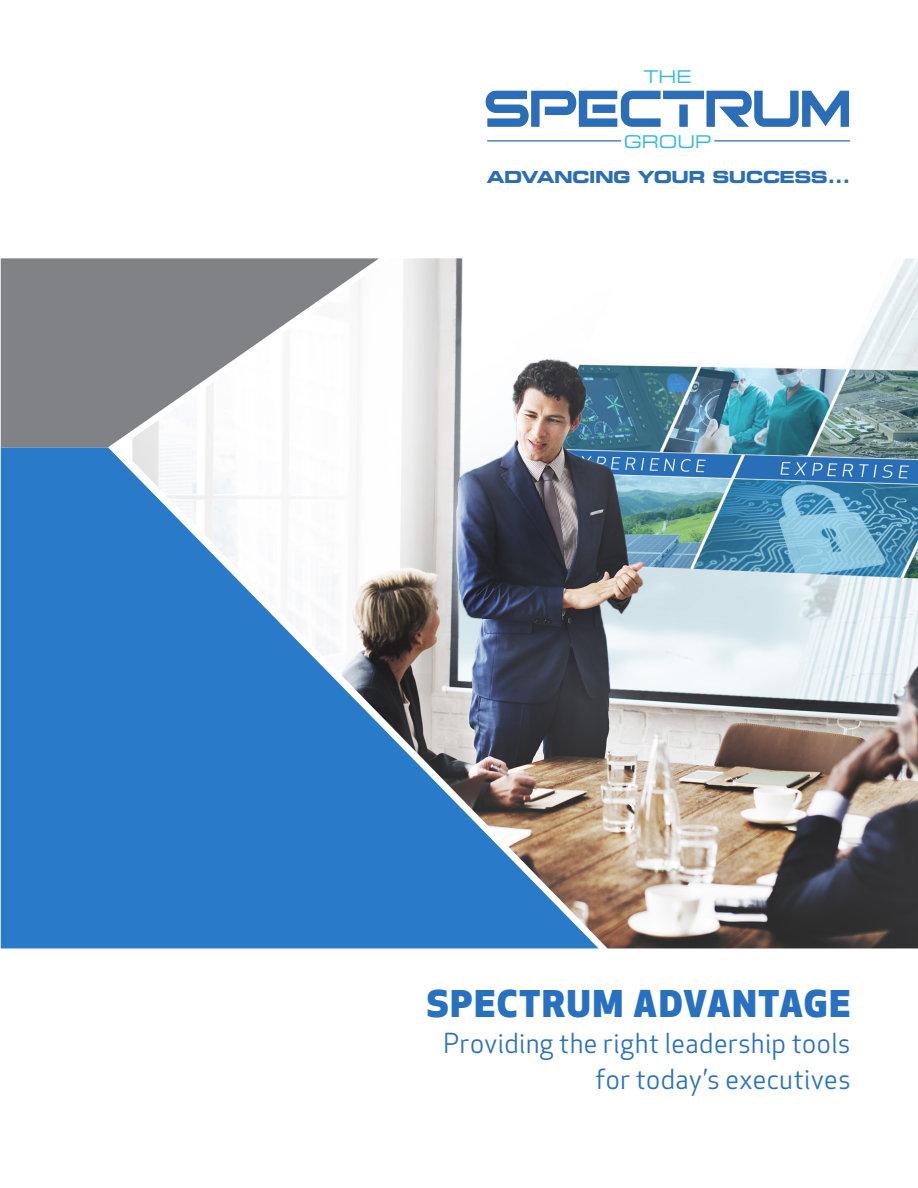
<style>
.page{position:relative;width:918px;height:1188px;background:#fff}
.page>*{position:absolute;margin:0;border:0;box-sizing:border-box;transform-origin:0 0}
.t1{font:700 70.2px "Bitsumishi Pro";color:#2b6eb7}
.body_copy{font:800 36px "Apex New";letter-spacing:.05em;color:#2871c0}
.body_copy-2{font:27px/36px "Apex New";letter-spacing:.025em;color:#2871c0;text-align:right}
.t2{font:expanded 17.55px "Square 721 BT";color:#33b7e3}
.t3{font:700 expanded 16.65px "Square 721 BT";letter-spacing:-.03em;color:#2b6eb7}
</style>
<div class="page">
<hr style="left:714px;top:140px;width:136px;height:2px;background:#2b6eb7">
<hr style="left:487px;top:140px;width:134px;height:2px;background:#2b6eb7">
<div style="left:1px;top:447px;width:131px;height:501px;background:#297ac8"></div>
<div style="left:1px;top:258px;width:131px;height:189px;background:#818285"></div>
<img style="left:132px;top:258px;width:786px;height:690px">
<p class="t2" style="left:644px;top:66px;width:49px">THE</p>
<p class="t1" style="left:485px;top:81px;width:367px">spectrum</p>
<p class="t2" style="left:624px;top:131px;width:89px">GROUP</p>
<p class="t3" style="left:487px;top:167px;width:365px">ADVANCING YOUR SUCCESS...</p>
<p class="body_copy" style="left:427px;top:979px;width:425px">SPECTRUM ADVANTAGE</p>
<p class="body_copy-2" style="left:444px;top:1026px;width:408px">Providing the right leadership tools for today’s executives</p>
</div>
